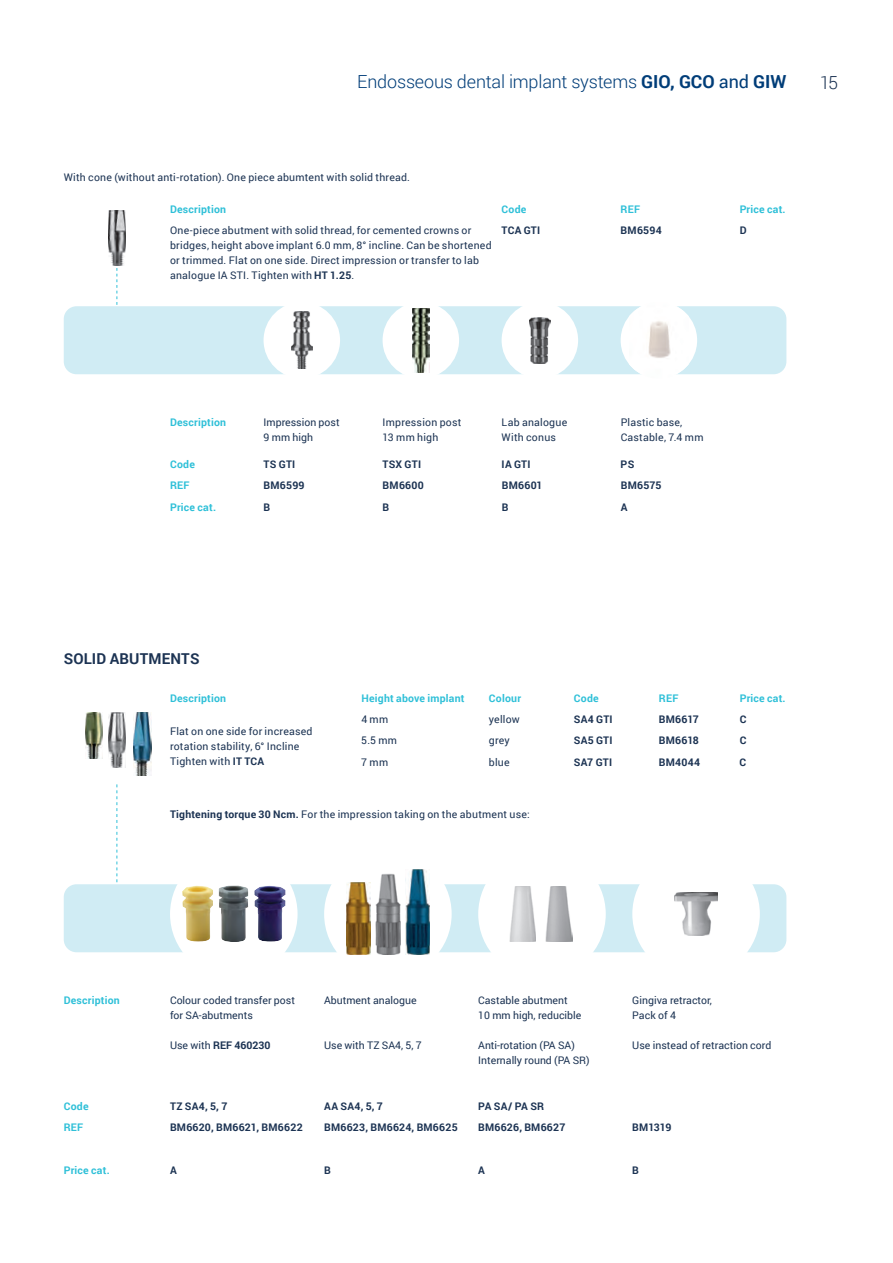
<style>
.page{position:relative;width:893px;height:1263px;background:#fff}
.page>*{position:absolute;margin:0;border:0;box-sizing:border-box;transform-origin:0 0}
.t1{font:300 18px "Roboto";letter-spacing:-.01em;color:#003d78}
.t2{font:300 18px "Roboto";color:#1c3353}
.t3{font:700 15px "Roboto";letter-spacing:.01em;color:#1c3353}
.t4{font:10.5px/15px "Roboto";letter-spacing:.02em;color:#1c3353}
.t5{font:10.5px/15px "Roboto";color:#1c3353}
.t6{font:700 10.5px "Roboto";letter-spacing:.02em;color:#1c3353}
.t7{font:700 10.5px "Roboto";letter-spacing:.02em;color:#2fc0d8}
.t8{font:700 10.5px "Roboto";color:#1c3353}
.s1{font-weight:700}
.s2{font-weight:400}
</style>
<div class="page">
<svg style="left:117px;top:784px;width:1px;height:99px"></svg>
<img style="left:85px;top:712px;width:17px;height:47px">
<img style="left:108px;top:712px;width:18px;height:55px">
<img style="left:133px;top:712px;width:18px;height:64px">
<div style="left:64px;top:884px;width:722px;height:68px;background:#d0ecf4;border-radius:13px"></div>
<div style="left:632px;top:850px;width:128px;height:128px;background:#fff;border-radius:50%"></div>
<img style="left:675px;top:893px;width:42px;height:42px">
<div style="left:478px;top:850px;width:128px;height:128px;background:#fff;border-radius:50%"></div>
<img style="left:510px;top:886px;width:26px;height:56px">
<img style="left:546px;top:886px;width:26px;height:56px">
<div style="left:324px;top:850px;width:128px;height:128px;background:#fff;border-radius:50%"></div>
<img style="left:375px;top:874px;width:26px;height:80px">
<img style="left:346px;top:882px;width:24px;height:72px">
<img style="left:405px;top:869px;width:25px;height:85px">
<div style="left:170px;top:850px;width:128px;height:128px;background:#fff;border-radius:50%"></div>
<img style="left:219px;top:885px;width:29px;height:57px">
<img style="left:182px;top:886px;width:31px;height:56px">
<img style="left:254px;top:886px;width:32px;height:56px">
<img style="left:108px;top:210px;width:18px;height:55px">
<svg style="left:117px;top:268px;width:1px;height:37px"></svg>
<div style="left:64px;top:306px;width:722px;height:68px;background:#d0ecf4;border-radius:13px"></div>
<div style="left:621px;top:302px;width:76px;height:77px;background:#fff;border-radius:50%"></div>
<img style="left:629px;top:306px;width:60px;height:69px">
<div style="left:502px;top:302px;width:76px;height:77px;background:#fff;border-radius:50%"></div>
<img style="left:529px;top:317px;width:21px;height:46px">
<div style="left:383px;top:302px;width:76px;height:77px;background:#fff;border-radius:50%"></div>
<img style="left:412px;top:308px;width:17px;height:64px">
<div style="left:264px;top:302px;width:76px;height:77px;background:#fff;border-radius:50%"></div>
<img style="left:291px;top:312px;width:21px;height:57px">
<h1 class="t1" style="left:357px;top:69px;width:431px">Endosseous dental implant systems <span class="s1">GIO, GCO</span> <span class="s2">and</span> <span class="s1">GIW</span></h1>
<h1 class="t2" style="left:820px;top:71px;width:20px">15</h1>
<p class="t4" style="left:64px;top:170px;width:348px">With cone (without anti-rotation). One piece abumtent with solid thread.</p>
<p class="t7" style="left:170px;top:202px;width:58px">Description</p>
<p class="t7" style="left:502px;top:202px;width:26px">Code</p>
<p class="t7" style="left:621px;top:202px;width:21px">REF</p>
<p class="t7" style="left:740px;top:202px;width:47px">Price cat.</p>
<p class="t4" style="left:170px;top:223px;width:323px">One-piece abutment with solid thread, for cemented crowns or bridges, height above implant 6.0 mm, 8° incline. Can be shortened or trimmed. Flat on one side. Direct impression or transfer to lab analogue IA STI. Tighten with <span class="s1">HT 1.25</span>.</p>
<p class="t6" style="left:502px;top:223px;width:40px">TCA GTI</p>
<p class="t6" style="left:621px;top:223px;width:43px">BM6594</p>
<p class="t6" style="left:740px;top:223px;width:8px">D</p>
<p class="t7" style="left:170px;top:415px;width:58px">Description</p>
<p class="t5" style="left:264px;top:414px;width:78px">Impression post<br>9 mm high</p>
<p class="t4" style="left:383px;top:414px;width:80px">Impression post<br>13 mm high</p>
<p class="t4" style="left:502px;top:414px;width:67px">Lab analogue<br>With conus</p>
<p class="t4" style="left:621px;top:414px;width:84px">Plastic base,<br>Castable, 7.4 mm</p>
<p class="t7" style="left:170px;top:457px;width:26px">Code</p>
<p class="t6" style="left:264px;top:457px;width:33px">TS GTI</p>
<p class="t6" style="left:383px;top:457px;width:40px">TSX GTI</p>
<p class="t6" style="left:502px;top:457px;width:30px">IA GTI</p>
<p class="t6" style="left:621px;top:457px;width:15px">PS</p>
<p class="t7" style="left:170px;top:478px;width:21px">REF</p>
<p class="t6" style="left:264px;top:478px;width:42px">BM6599</p>
<p class="t6" style="left:383px;top:478px;width:43px">BM6600</p>
<p class="t6" style="left:502px;top:478px;width:42px">BM6601</p>
<p class="t6" style="left:621px;top:478px;width:42px">BM6575</p>
<p class="t7" style="left:170px;top:500px;width:48px">Price cat.</p>
<p class="t6" style="left:264px;top:500px;width:8px">B</p>
<p class="t6" style="left:383px;top:500px;width:8px">B</p>
<p class="t6" style="left:502px;top:500px;width:8px">B</p>
<p class="t6" style="left:621px;top:500px;width:8px">A</p>
<h2 class="t3" style="left:64px;top:648px;width:137px">SOLID ABUTMENTS</h2>
<p class="t7" style="left:170px;top:691px;width:58px">Description</p>
<p class="t7" style="left:361px;top:691px;width:105px">Height above implant</p>
<p class="t7" style="left:489px;top:691px;width:34px">Colour</p>
<p class="t7" style="left:574px;top:691px;width:26px">Code</p>
<p class="t7" style="left:659px;top:691px;width:21px">REF</p>
<p class="t7" style="left:740px;top:691px;width:47px">Price cat.</p>
<p class="t4" style="left:170px;top:723px;width:144px">Flat on one side for increased rotation stability, 6° Incline<br>Tighten with <span class="s1">IT TCA</span></p>
<p class="t4" style="left:361px;top:712px;width:28px">4 mm</p>
<p class="t4" style="left:489px;top:712px;width:32px">yellow</p>
<p class="t6" style="left:574px;top:712px;width:40px">SA4 GTI</p>
<p class="t6" style="left:659px;top:712px;width:42px">BM6617</p>
<p class="t6" style="left:740px;top:712px;width:8px">C</p>
<p class="t4" style="left:361px;top:733px;width:37px">5.5 mm</p>
<p class="t4" style="left:489px;top:733px;width:22px">grey</p>
<p class="t6" style="left:574px;top:733px;width:40px">SA5 GTI</p>
<p class="t6" style="left:659px;top:733px;width:42px">BM6618</p>
<p class="t6" style="left:740px;top:733px;width:8px">C</p>
<p class="t4" style="left:361px;top:754px;width:28px">7 mm</p>
<p class="t4" style="left:489px;top:754px;width:22px">blue</p>
<p class="t6" style="left:574px;top:755px;width:40px">SA7 GTI</p>
<p class="t6" style="left:659px;top:755px;width:43px">BM4044</p>
<p class="t6" style="left:740px;top:755px;width:8px">C</p>
<p class="t4" style="left:170px;top:807px;width:361px"><span class="s1">Tightening torque 30 Ncm.</span> For the impression taking on the abutment use:</p>
<p class="t7" style="left:64px;top:993px;width:58px">Description</p>
<p class="t5" style="left:170px;top:992px;width:126px">Colour coded transfer post for SA-abutments</p>
<p class="t8" style="left:170px;top:1038px;width:102px"><span class="s2">Use with</span> REF 460230</p>
<p class="t5" style="left:324px;top:992px;width:94px">Abutment analogue</p>
<p class="t5" style="left:324px;top:1037px;width:99px">Use with TZ SA4, 5, 7</p>
<p class="t5" style="left:478px;top:992px;width:105px">Castable abutment<br>10 mm high, reducible</p>
<p class="t5" style="left:478px;top:1037px;width:113px">Anti-rotation (PA SA)<br>Internally round (PA SR)</p>
<p class="t5" style="left:632px;top:992px;width:81px">Gingiva retractor,<br>Pack of 4</p>
<p class="t5" style="left:632px;top:1037px;width:140px">Use instead of retraction cord</p>
<p class="t7" style="left:64px;top:1099px;width:26px">Code</p>
<p class="t6" style="left:170px;top:1099px;width:59px">TZ SA4, 5, 7</p>
<p class="t6" style="left:324px;top:1099px;width:60px">AA SA4, 5, 7</p>
<p class="t6" style="left:478px;top:1099px;width:67px">PA SA/ PA SR</p>
<p class="t7" style="left:64px;top:1120px;width:21px">REF</p>
<p class="t6" style="left:170px;top:1120px;width:134px">BM6620, BM6621, BM6622</p>
<p class="t6" style="left:324px;top:1120px;width:135px">BM6623, BM6624, BM6625</p>
<p class="t6" style="left:478px;top:1120px;width:89px">BM6626, BM6627</p>
<p class="t6" style="left:632px;top:1120px;width:41px">BM1319</p>
<p class="t7" style="left:64px;top:1163px;width:48px">Price cat.</p>
<p class="t6" style="left:170px;top:1163px;width:8px">A</p>
<p class="t6" style="left:324px;top:1163px;width:8px">B</p>
<p class="t6" style="left:478px;top:1163px;width:8px">A</p>
<p class="t6" style="left:632px;top:1163px;width:8px">B</p>
</div>
